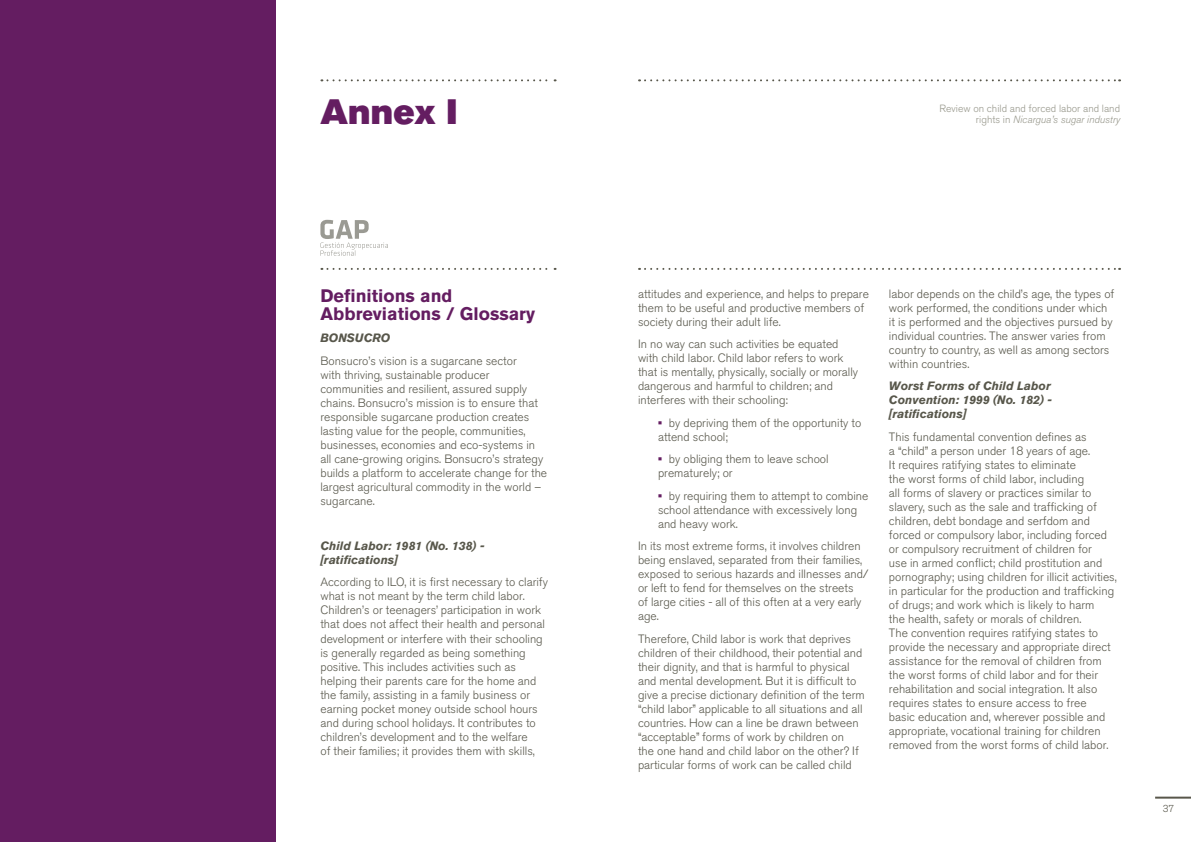
<style>
.page{position:relative;width:1191px;height:842px;background:#fff}
.page>*{position:absolute;margin:0;border:0;box-sizing:border-box;transform-origin:0 0}
.t1{font:35px "Akzidenz Grotesk BQ Super";color:#641d61}
.t2{font:700 18px/18px "Akzidenz Grotesk BQ";color:#641d61}
.t3{font:300 12px/14px "Akzidenz Grotesk BQ";color:#58574b}
.t4{font:italic 700 12px/14px "Akzidenz Grotesk BQ";color:#58574b}
.t5{font:300 10.4px/11.2px "Akzidenz Grotesk BQ";color:#98988c;text-align:right}
.t6{font:300 10px "Akzidenz Grotesk BQ";color:#58574b}
.s1{font-style:italic}
.s2{font-family:"Akzidenz Grotesk BQ Super";font-weight:400;color:#641d61}
</style>
<div class="page">
<hr style="left:1155px;top:797px;width:36px;height:2px;background:#58574b">
<svg style="left:639px;top:268px;width:481px;height:2px"></svg>
<svg style="left:639px;top:79px;width:481px;height:2px"></svg>
<svg style="left:320px;top:220px;width:68px;height:36px"></svg>
<svg style="left:321px;top:268px;width:234px;height:2px"></svg>
<svg style="left:321px;top:79px;width:234px;height:2px"></svg>
<div style="left:0;top:0;width:275px;height:842px;background:#641d61"></div>
<h1 class="t1" style="left:320px;top:91px;width:139px">Annex I</h1>
<p class="t5" style="left:939px;top:103px;width:182px">Review on child and forced labor and land rights in <span class="s1">Nicargua’s sugar industry</span></p>
<h2 class="t2" style="left:320px;top:287px;width:216px">Definitions and<br>Abbreviations / Glossary</h2>
<p class="t4" style="left:320px;top:331px;width:71px">BONSUCRO</p>
<p class="t3" style="left:320px;top:354px;width:228px">Bonsucro’s vision is a sugarcane sector<br>with thriving, sustainable producer communities and resilient, assured supply chains. Bonsucro’s mission is to ensure that responsible sugarcane production creates lasting value for the people, communities, businesses, economies and eco-systems in all cane-growing origins. Bonsucro’s strategy builds a platform to accelerate change for the largest agricultural commodity in the world – sugarcane.</p>
<p class="t4" style="left:320px;top:539px;width:166px">Child Labor: 1981 (No. 138) - [ratifications]</p>
<p class="t3" style="left:320px;top:575px;width:229px">According to ILO, it is first necessary to clarify what is not meant by the term child labor.<br>Children’s or teenagers’ participation in work that does not affect their health and personal development or interfere with their schooling is generally regarded as being something positive. This includes activities such as helping their parents care for the home and the family, assisting in a family business or earning pocket money outside school hours and during school holidays. It contributes to children’s development and to the welfare<br>of their families; it provides them with skills,</p>
<p class="t3" style="left:638px;top:287px;width:232px">attitudes and experience, and helps to prepare them to be useful and productive members of society during their adult life.</p>
<p class="t3" style="left:638px;top:337px;width:222px">In no way can such activities be equated with child labor. Child labor refers to work that is mentally, physically, socially or morally dangerous and harmful to children; and interferes with their schooling:</p>
<p class="t3" style="left:658px;top:416px;width:205px"><span class="s2">•</span> by depriving them of the opportunity to attend school;</p>
<p class="t3" style="left:658px;top:452px;width:172px"><span class="s2">•</span> by obliging them to leave school prematurely; or</p>
<p class="t3" style="left:658px;top:489px;width:212px"><span class="s2">•</span> by requiring them to attempt to combine school attendance with excessively long and heavy work.</p>
<p class="t3" style="left:638px;top:539px;width:232px">In its most extreme forms, it involves children being enslaved, separated from their families, exposed to serious hazards and illnesses and/ or left to fend for themselves on the streets<br>of large cities - all of this often at a very early age.</p>
<p class="t3" style="left:638px;top:632px;width:228px">Therefore, Child labor is work that deprives children of their childhood, their potential and their dignity, and that is harmful to physical and mental development. But it is difficult to give a precise dictionary definition of the term “child labor” applicable to all situations and all countries. How can a line be drawn between “acceptable” forms of work by children on<br>the one hand and child labor on the other? If particular forms of work can be called child</p>
<p class="t3" style="left:889px;top:287px;width:227px">labor depends on the child’s age, the types of work performed, the conditions under which it is performed and the objectives pursued by individual countries. The answer varies from country to country, as well as among sectors within countries.</p>
<p class="t4" style="left:889px;top:379px;width:165px;text-align:justify">Worst Forms of Child Labor Convention: 1999 (No. 182) - [ratifications]</p>
<p class="t3" style="left:889px;top:430px;width:229px">This fundamental convention defines as<br>a “child” a person under 18 years of age.<br>It requires ratifying states to eliminate<br>the worst forms of child labor, including<br>all forms of slavery or practices similar to slavery, such as the sale and trafficking of children, debt bondage and serfdom and forced or compulsory labor, including forced or compulsory recruitment of children for<br>use in armed conflict; child prostitution and pornography; using children for illicit activities, in particular for the production and trafficking of drugs; and work which is likely to harm<br>the health, safety or morals of children.<br>The convention requires ratifying states to provide the necessary and appropriate direct assistance for the removal of children from the worst forms of child labor and for their rehabilitation and social integration. It also requires states to ensure access to free<br>basic education and, wherever possible and appropriate, vocational training for children removed from the worst forms of child labor.</p>
<p class="t6" style="left:1162px;top:803px;width:13px">37</p>
</div>
